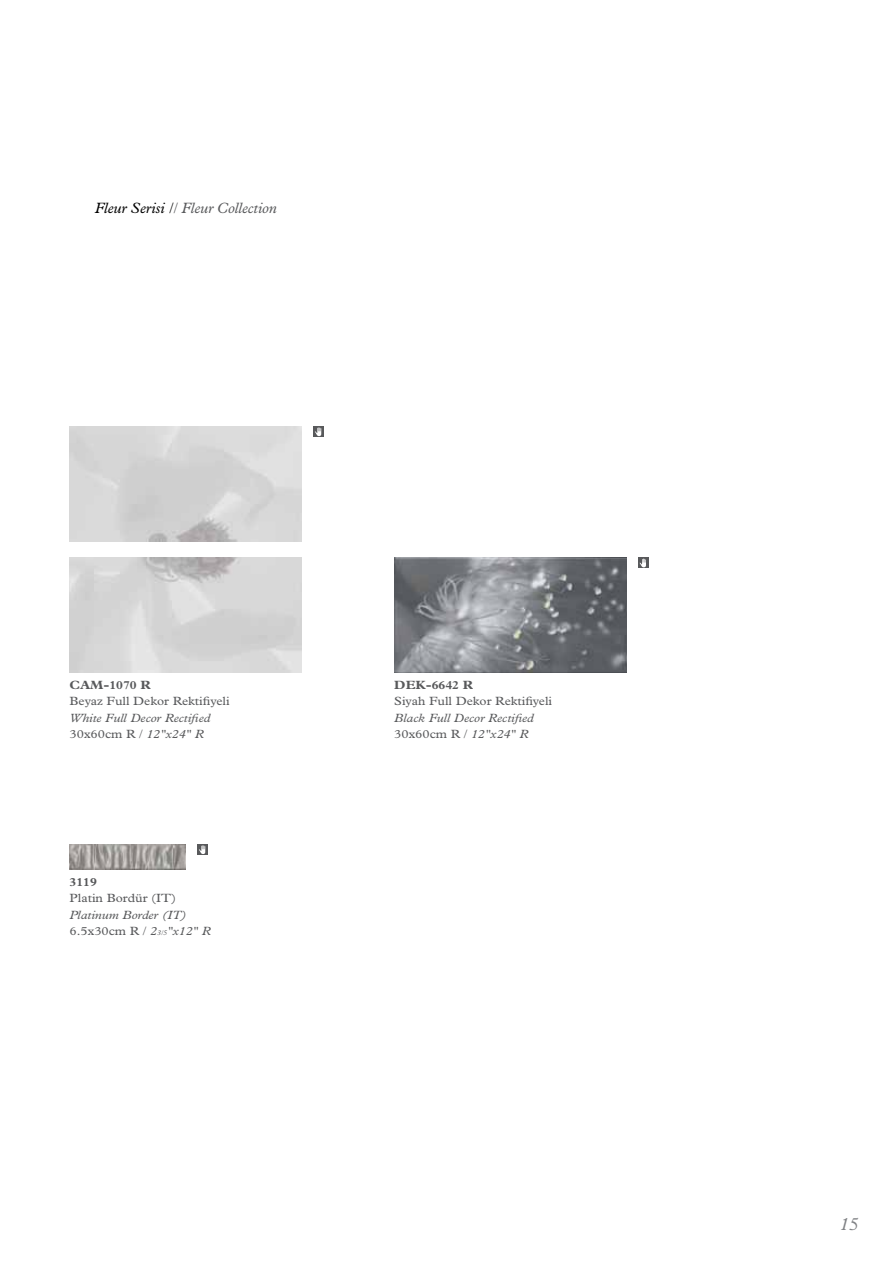
<style>
.page{position:relative;width:893px;height:1263px;background:#fff}
.page>*{position:absolute;margin:0;border:0;box-sizing:border-box;transform-origin:0 0}
.t1{font:italic 18px "Plantin MT Pro";color:#808285}
.t2{font:italic 15px "Plantin MT Pro";color:#58595b}
.t3{font:italic 12px/16.4px "Plantin MT Pro";color:#58595b;scale:1.09 1}
.t4{font:12px "Plantin MT Pro";color:#58595b;scale:1.09 1}
.t5{font:700 12px "Plantin MT Pro";color:#58595b;scale:1.09 1}
.s1{color:#000}
.s2{font-style:normal}
.s3{font-size:6.9px}
</style>
<div class="page">
<svg style="left:313px;top:426px;width:11px;height:11px"></svg>
<svg style="left:315px;top:427px;width:6px;height:9px"></svg>
<svg style="left:197px;top:844px;width:11px;height:11px"></svg>
<svg style="left:199px;top:845px;width:6px;height:9px"></svg>
<div style="left:638px;top:558px;width:10px;height:10px;background:#58595b"></div>
<svg style="left:639px;top:559px;width:7px;height:8px"></svg>
<img style="left:394px;top:558px;width:232px;height:114px">
<img style="left:70px;top:558px;width:232px;height:114px">
<img style="left:70px;top:844px;width:116px;height:25px">
<p class="t2" style="left:95px;top:199px;width:184px"><span class="s1">Fleur Serisi /</span>/ Fleur Collection</p>
<p class="t5" style="left:70px;top:678px;width:76px">CAM-1070 R</p>
<p class="t4" style="left:70px;top:694px;width:148px">Beyaz Full Dekor Rektifiyeli</p>
<p class="t3" style="left:70px;top:709px;width:131px">White Full Decor Rectified<br><span class="s2">30x60cm R /</span> 12"x24" R</p>
<p class="t5" style="left:70px;top:874px;width:27px">3119</p>
<p class="t4" style="left:70px;top:891px;width:99px">Platin Bordür (IT)</p>
<p class="t3" style="left:70px;top:906px;width:131px">Platinum Border (IT)<br><span class="s2">6.5x30cm R /</span> 2<span class="s3">3/5</span>"x12" R</p>
<p class="t5" style="left:394px;top:678px;width:73px">DEK-6642 R</p>
<p class="t4" style="left:394px;top:694px;width:146px">Siyah Full Dekor Rektifiyeli</p>
<p class="t3" style="left:394px;top:709px;width:129px">Black Full Decor Rectified<br><span class="s2">30x60cm R /</span> 12"x24" R</p>
<h1 class="t1" style="left:839px;top:1214px;width:20px">15</h1>
</div>
